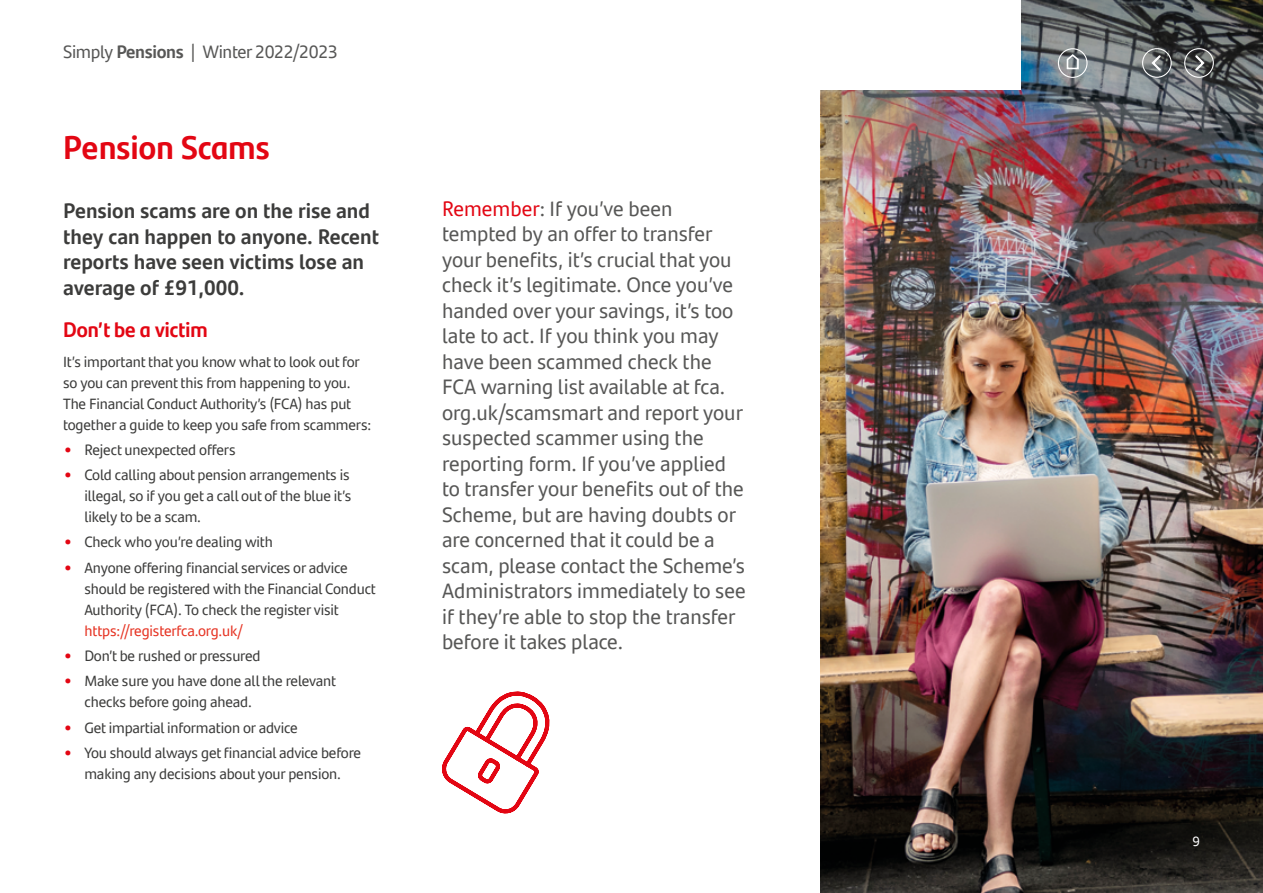
<style>
.page{position:relative;width:1263px;height:893px;background:#fff}
.page>*{position:absolute;margin:0;border:0;box-sizing:border-box;transform-origin:0 0}
.Red_Head_22_24_space{font:700 33px "Santander Headline";letter-spacing:.01em;color:#e30613}
.Intro_text_reg_14_17{font:21px/25.5px "Santander Text";color:#575756}
.Intro_text_reg_14_17-2{font:700 21px/25.5px "Santander Text";color:#3c3c3b}
.Head_14_17_Bold{font:700 21px "Santander Headline";color:#e30613}
.t1{font:18px "Santander Text";letter-spacing:-.02em;color:#575756}
.Body_text_10_14_LT_g{font:15px/21px "Santander Text";letter-spacing:-.01em;color:#3c3c3b}
.t2{font:13.5px "Santander Text";color:#fff}
.s1{font-weight:700}
.s2{font-size:24px;color:#e30613}
.s3{color:#e63323}
.s4{color:#e30613}
</style>
<div class="page">
<img style="left:821px;top:255px;width:442px;height:638px">
<svg style="left:442px;top:691px;width:108px;height:123px"></svg>
<img style="left:821px;top:0;width:442px;height:255px">
<div style="left:813px;top:0;width:207px;height:89px;background:#fff"></div>
<div style="left:1058px;top:48px;width:29px;height:30px;border:1px solid #fff;border-radius:50%"></div>
<svg style="left:1065px;top:53px;width:14px;height:17px"></svg>
<div style="left:1142px;top:48px;width:30px;height:30px;border:1px solid #fff;border-radius:50%"></div>
<svg style="left:1150px;top:53px;width:13px;height:20px"></svg>
<div style="left:1184px;top:48px;width:30px;height:30px;border:1px solid #fff;border-radius:50%"></div>
<svg style="left:1193px;top:53px;width:13px;height:20px"></svg>
<p class="t1" style="left:63px;top:38px;width:276px">Simply <span class="s1">Pensions</span> | Winter 2022/2023</p>
<p class="Red_Head_22_24_space" style="left:63px;top:121px;width:208px">Pension Scams</p>
<p class="Intro_text_reg_14_17-2" style="left:63px;top:197px;width:318px">Pension scams are on the rise and they can happen to anyone. Recent reports have seen victims lose an average of £91,000.</p>
<p class="Head_14_17_Bold" style="left:63px;top:313px;width:146px">Don’t be a victim</p>
<p class="Body_text_10_14_LT_g" style="left:63px;top:350px;width:310px">It’s important that you know what to look out for so you can prevent this from happening to you.<br>The Financial Conduct Authority’s (FCA) has put together a guide to keep you safe from scammers:</p>
<p class="Body_text_10_14_LT_g" style="left:63px;top:438px;width:174px"><span class="s2">•</span> Reject unexpected offers</p>
<p class="Body_text_10_14_LT_g" style="left:84px;top:464px;width:268px;text-align:justify;text-indent:-21px"><span class="s2">•</span> Cold calling about pension arrangements is illegal, so if you get a call out of the blue it’s likely to be a scam.</p>
<p class="Body_text_10_14_LT_g" style="left:63px;top:531px;width:211px"><span class="s2">•</span> Check who you’re dealing with</p>
<p class="Body_text_10_14_LT_g" style="left:84px;top:556px;width:293px;text-indent:-21px"><span class="s2">•</span> Anyone offering financial services or advice should be registered with the Financial Conduct Authority (FCA). To check the register visit <span class="s3">https://registerfca.org.uk/</span></p>
<p class="Body_text_10_14_LT_g" style="left:63px;top:644px;width:199px"><span class="s2">•</span> Don’t be rushed or pressured</p>
<p class="Body_text_10_14_LT_g" style="left:84px;top:670px;width:253px;text-indent:-21px"><span class="s2">•</span> Make sure you have done all the relevant checks before going ahead.</p>
<p class="Body_text_10_14_LT_g" style="left:63px;top:716px;width:236px"><span class="s2">•</span> Get impartial information or advice</p>
<p class="Body_text_10_14_LT_g" style="left:63px;top:741px;width:300px;text-align:center"><span class="s2">•</span> You should always get financial advice before making any decisions about your pension.</p>
<p class="Intro_text_reg_14_17" style="left:442px;top:194px;width:305px"><span class="s4">Remember</span>: If you’ve been tempted by an offer to transfer your benefits, it’s crucial that you check it’s legitimate. Once you’ve handed over your savings, it’s too late to act. If you think you may have been scammed check the<br>FCA warning list available at fca. org.uk/scamsmart and report your suspected scammer using the reporting form. If you’ve applied to transfer your benefits out of the<br>Scheme, but are having doubts or are concerned that it could be a scam, please contact the Scheme’s<br>Administrators immediately to see if they’re able to stop the transfer before it takes place.</p>
<p class="t2" style="left:1192px;top:831px;width:9px">9</p>
</div>
